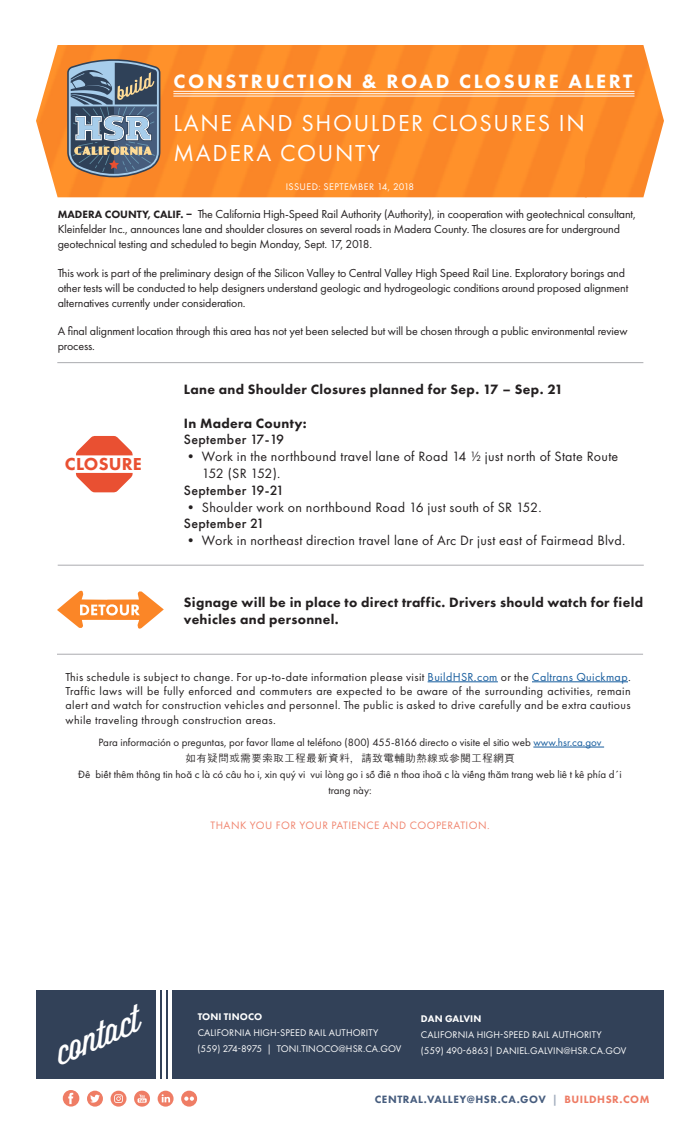
<style>
.page{position:relative;width:700px;height:1140px;background:#fff}
.page>*{position:absolute;margin:0;border:0;box-sizing:border-box;transform-origin:0 0}
.t1{font:34.5px "Wisdom Script";color:#fff}
.t2{font:24px/29.9px "Futura PT";letter-spacing:.07em;color:#fff}
.t3{font:800 20px "Futura PT";letter-spacing:.13em;color:#fff}
.t4{font:800 18px "Futura PT";letter-spacing:.01em;color:#e95032}
.t5{font:14px/16.8px "Futura PT";letter-spacing:.02em;color:#231f20}
.body_text{font:800 14px/16.8px "Futura PT";letter-spacing:.02em;color:#231f20}
.body_text-2{font:500 14px "Futura PT";letter-spacing:.02em;color:#231f20}
.HEADLINE{font:12px/15px "Futura PT";letter-spacing:-.01em;color:#231f20}
.body_text-3{font:12px/14.4px "Futura PT";letter-spacing:.03em;color:#231f20;text-align:justify}
.body_text-4{font:11.2px "Futura PT";letter-spacing:.04em;color:#f0856f}
.body_text-5{font:11px/16px "Futura PT";color:#231f20;text-align:center}
.t6{font:800 11px "Futura PT";letter-spacing:.05em;color:#475d7e}
.t7{font:10px "Futura PT";letter-spacing:.01em;color:#fff}
.t8{font:10px "Futura PT";letter-spacing:.04em;color:#fff}
.t9{font:800 10px "Futura PT";letter-spacing:.01em;color:#fff}
.s1{font-weight:800;font-size:11px}
.s2{color:#175d9e}
.s3{font-family:"Dotum"}
.s4{color:#a3aebe}
.s5{color:#ee7c65}
</style>
<div class="page">
<div style="left:36px;top:45px;width:549px;height:152px;background:#fc8b28"></div>
<img style="left:585px;top:45px;width:79px;height:152px">
<svg style="left:67px;top:58px;width:93px;height:119px;background:#747d87"></svg>
<hr style="left:173px;top:91px;width:461px;height:1px;background:#fff">
<hr style="left:173px;top:93px;width:461px;height:1px;background:#fff">
<hr style="left:173px;top:96px;width:461px;height:1px;background:#fff">
<hr style="left:58px;top:565px;width:586px;height:1px;background:#aaabaf">
<hr style="left:57px;top:362px;width:586px;height:1px;background:#aaabaf">
<svg style="left:76px;top:436px;width:57px;height:56px"></svg>
<svg style="left:57px;top:590px;width:107px;height:39px"></svg>
<hr style="left:57px;top:654px;width:586px;height:1px;background:#aaabaf">
<hr style="left:428px;top:682px;width:70px;height:1px;background:#175d9e">
<hr style="left:532px;top:682px;width:96px;height:1px;background:#175d9e">
<hr style="left:533px;top:747px;width:71px;height:1px;background:#175d9e">
<div style="left:36px;top:990px;width:628px;height:89px;background:#324158"></div>
<hr style="left:157px;top:989px;width:3px;height:90px;background:#fff">
<hr style="left:163px;top:989px;width:3px;height:90px;background:#fff">
<hr style="left:169px;top:989px;width:3px;height:90px;background:#fff">
<svg style="left:87px;top:1091px;width:16px;height:16px"></svg>
<svg style="left:158px;top:1091px;width:16px;height:16px"></svg>
<svg style="left:181px;top:1091px;width:16px;height:16px"></svg>
<svg style="left:63px;top:1090px;width:16px;height:17px"></svg>
<svg style="left:134px;top:1091px;width:16px;height:16px"></svg>
<svg style="left:111px;top:1091px;width:15px;height:16px"></svg>
<p class="t3" style="left:174px;top:68px;width:460px">CONSTRUCTION &amp; ROAD CLOSURE ALERT</p>
<p class="t2" style="left:174px;top:108px;width:413px">LANE AND SHOULDER CLOSURES IN<br>MADERA COUNTY</p>
<p class="t8" style="left:286px;top:181px;width:130px">ISSUED: SEPTEMBER 14, 2018</p>
<p class="HEADLINE" style="left:58px;top:207px;width:580px"><span class="s1">MADERA COUNTY, CALIF. –</span> The California High-Speed Rail Authority (Authority), in cooperation with geotechnical consultant,<br>Kleinfelder Inc., announces lane and shoulder closures on several roads in Madera County. The closures are for underground geotechnical testing and scheduled to begin Monday, Sept. 17, 2018.</p>
<p class="HEADLINE" style="left:58px;top:265px;width:572px">This work is part of the preliminary design of the Silicon Valley to Central Valley High Speed Rail Line. Exploratory borings and other tests will be conducted to help designers understand geologic and hydrogeologic conditions around proposed alignment alternatives currently under consideration.</p>
<p class="HEADLINE" style="left:58px;top:324px;width:571px">A final alignment location through this area has not yet been selected but will be chosen through a public environmental review process.</p>
<p class="t4" style="left:65px;top:453px;width:78px">CLOSURE</p>
<p class="body_text" style="left:184px;top:381px;width:381px">Lane and Shoulder Closures planned for Sep. 17 – Sep. 21</p>
<p class="body_text" style="left:184px;top:414px;width:124px">In Madera County:</p>
<p class="body_text-2" style="left:184px;top:431px;width:102px">September 17-19</p>
<p class="t5" style="left:202px;top:448px;width:418px;text-indent:-18px">• Work in the northbound travel lane of Road 14 ½ just north of State Route<br>152 (SR 152).</p>
<p class="body_text-2" style="left:184px;top:482px;width:102px">September 19-21</p>
<p class="t5" style="left:184px;top:498px;width:359px">• Shoulder work on northbound Road 16 just south of SR 152.</p>
<p class="body_text-2" style="left:184px;top:515px;width:82px">September 21</p>
<p class="t5" style="left:184px;top:532px;width:443px">• Work in northeast direction travel lane of Arc Dr just east of Fairmead Blvd.</p>
<p class="body_text" style="left:184px;top:593px;width:461px">Signage will be in place to direct traffic. Drivers should watch for field vehicles and personnel.</p>
<p class="body_text-3" style="left:66px;top:669px;width:567px">This schedule is subject to change. For up-to-date information please visit <span class="s2">BuildHSR.com</span> or the <span class="s2">Caltrans Quickmap</span>.<br>Traffic laws will be fully enforced and commuters are expected to be aware of the surrounding activities, remain alert and watch for construction vehicles and personnel. The public is asked to drive carefully and be extra cautious while traveling through construction areas.</p>
<p class="body_text-5" style="left:78px;top:734px;width:545px">Para información o preguntas, por favor llame al teléfono (800) 455-8166 directo o visite el sitio web <span class="s2">www.hsr.ca.gov<br></span><span class="s3">如有疑問或需要索取工程最新資料，請致電輔助熱線或參閱工程網頁<br></span>Để biết thêm thông tin hoă c là có câu hỏi, xin quý vi vui lòng go i số điê n thoa ihoă c là viếng thăm trang web liê t kê phía dưới trang này:</p>
<p class="body_text-4" style="left:211px;top:819px;width:281px">THANK YOU FOR YOUR PATIENCE AND COOPERATION.</p>
<p class="t1" style="left:46px;top:1030px;width:91px;rotate:-24deg">contact</p>
<p class="t9" style="left:198px;top:1011px;width:66px">TONI TINOCO</p>
<p class="t7" style="left:198px;top:1027px;width:182px">CALIFORNIA HIGH-SPEED RAIL AUTHORITY</p>
<p class="t7" style="left:198px;top:1043px;width:205px">(559) 274-8975 | TONI.TINOCO@HSR.CA.GOV</p>
<p class="t9" style="left:421px;top:1013px;width:62px">DAN GALVIN</p>
<p class="t7" style="left:421px;top:1029px;width:182px">CALIFORNIA HIGH-SPEED RAIL AUTHORITY</p>
<p class="t7" style="left:421px;top:1045px;width:207px">(559) 490-6863| DANIEL.GALVIN@HSR.CA.GOV</p>
<p class="t6" style="left:375px;top:1092px;width:276px">CENTRAL.VALLEY@HSR.CA.GOV <span class="s4">|</span> <span class="s5">BUILDHSR.COM</span></p>
</div>
